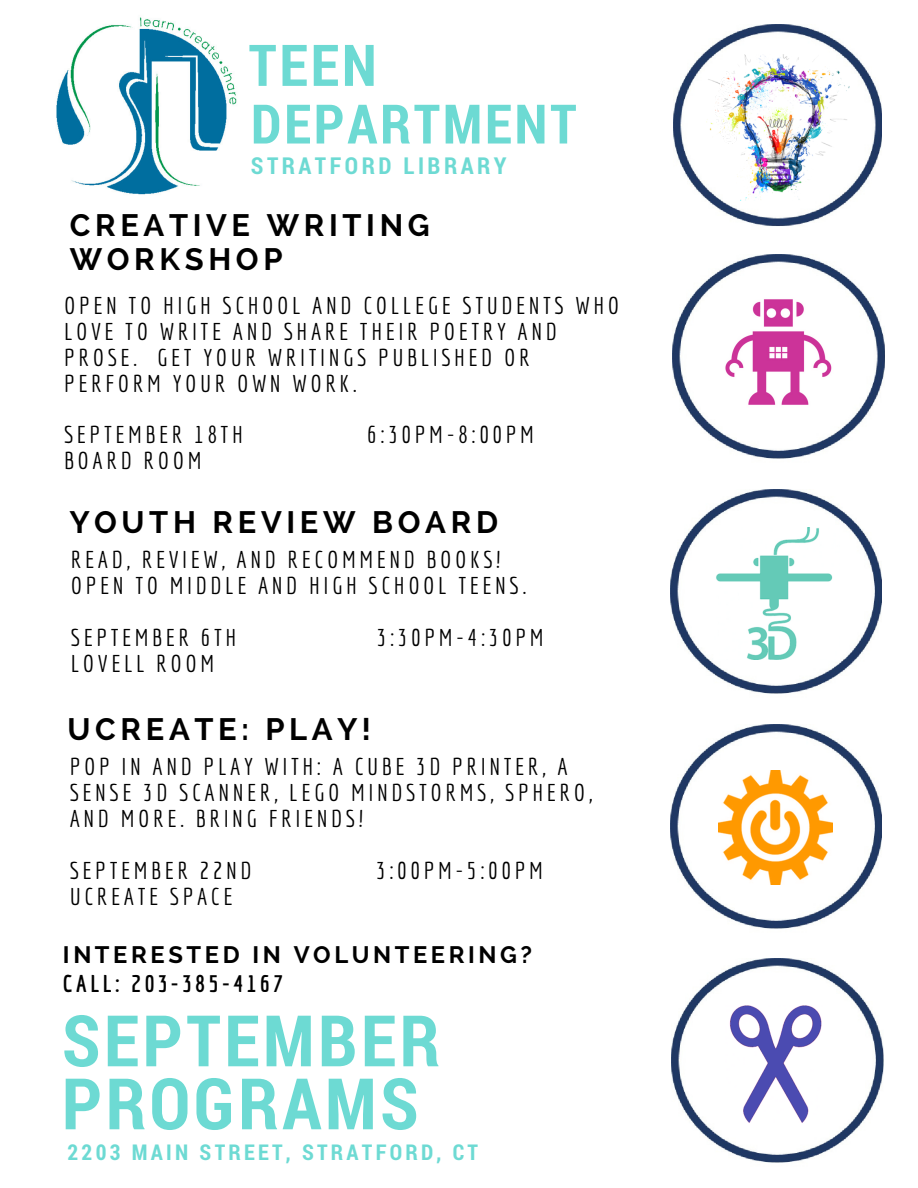
<style>
.page{position:relative;width:918px;height:1188px;background:#fff}
.page>*{position:absolute;margin:0;border:0;box-sizing:border-box;transform-origin:0 0}
.t1{font:700 71.1px/63px "Roboto Condensed";letter-spacing:.05em;color:#6ddad3}
.t2{font:700 57.6px "Roboto Condensed";color:#6ddad3}
.t3{font:700 54.45px "Roboto Condensed";letter-spacing:.05em;color:#6ddad3}
.t4{font:700 30.75px/33.8px "Raleway";letter-spacing:.15em;color:#000}
.t5{font:23.7px/25.8px "Economica";letter-spacing:.15em;color:#000}
.t6{font:700 23.7px "Raleway";letter-spacing:.15em;color:#000}
.t7{font:700 23.7px "Economica";letter-spacing:.15em;color:#000}
.t8{font:700 23.4px "Roboto Condensed";letter-spacing:.15em;color:#6ddad3}
.t9{font:700 21.75px "Roboto Condensed";letter-spacing:.15em;color:#6ddad3}
</style>
<div class="page">
<img style="left:56px;top:17px;width:181px;height:178px">
<img style="left:673px;top:254px;width:211px;height:205px">
<img style="left:674px;top:25px;width:208px;height:201px">
<img style="left:706px;top:54px;width:146px;height:146px">
<img style="left:714px;top:289px;width:127px;height:122px">
<img style="left:670px;top:489px;width:212px;height:205px">
<img style="left:714px;top:528px;width:125px;height:131px">
<img style="left:670px;top:724px;width:212px;height:205px">
<img style="left:719px;top:771px;width:113px;height:113px">
<img style="left:672px;top:958px;width:211px;height:205px">
<img style="left:726px;top:1000px;width:99px;height:124px">
<h2 class="t2" style="left:249px;top:26px;width:130px">TEEN</h2>
<h3 class="t3" style="left:251px;top:87px;width:327px">DEPARTMENT</h3>
<p class="t8" style="left:251px;top:150px;width:257px">STRATFORD LIBRARY</p>
<p class="t4" style="left:70px;top:208px;width:361px">CREATIVE WRITING<br>WORKSHOP</p>
<p class="t5" style="left:64px;top:292px;width:557px">OPEN TO HIGH SCHOOL AND COLLEGE STUDENTS WHO LOVE TO WRITE AND SHARE THEIR POETRY AND PROSE. GET YOUR WRITINGS PUBLISHED OR PERFORM YOUR OWN WORK.</p>
<p class="t5" style="left:64px;top:422px;width:180px">SEPTEMBER 18TH</p>
<p class="t5" style="left:367px;top:422px;width:168px">6:30PM-8:00PM</p>
<p class="t5" style="left:64px;top:447px;width:139px">BOARD ROOM</p>
<p class="t4" style="left:70px;top:505px;width:430px">YOUTH REVIEW BOARD</p>
<p class="t5" style="left:71px;top:546px;width:457px">READ, REVIEW, AND RECOMMEND BOOKS!<br>OPEN TO MIDDLE AND HIGH SCHOOL TEENS.</p>
<p class="t5" style="left:71px;top:624px;width:167px">SEPTEMBER 6TH</p>
<p class="t5" style="left:377px;top:624px;width:168px">3:30PM-4:30PM</p>
<p class="t5" style="left:71px;top:650px;width:145px">LOVELL ROOM</p>
<p class="t4" style="left:67px;top:712px;width:305px">UCREATE: PLAY!</p>
<p class="t5" style="left:70px;top:753px;width:524px">POP IN AND PLAY WITH: A CUBE 3D PRINTER, A<br>SENSE 3D SCANNER, LEGO MINDSTORMS, SPHERO,<br>AND MORE. BRING FRIENDS!</p>
<p class="t5" style="left:70px;top:857px;width:184px">SEPTEMBER 22ND</p>
<p class="t5" style="left:376px;top:857px;width:168px">3:00PM-5:00PM</p>
<p class="t5" style="left:70px;top:883px;width:164px">UCREATE SPACE</p>
<p class="t6" style="left:63px;top:941px;width:471px">INTERESTED IN VOLUNTEERING?</p>
<p class="t7" style="left:63px;top:970px;width:221px">CALL: 203-385-4167</p>
<h1 class="t1" style="left:62px;top:1007px;width:380px">SEPTEMBER<br>PROGRAMS</h1>
<p class="t9" style="left:67px;top:1137px;width:412px">2203 MAIN STREET, STRATFORD, CT</p>
</div>
